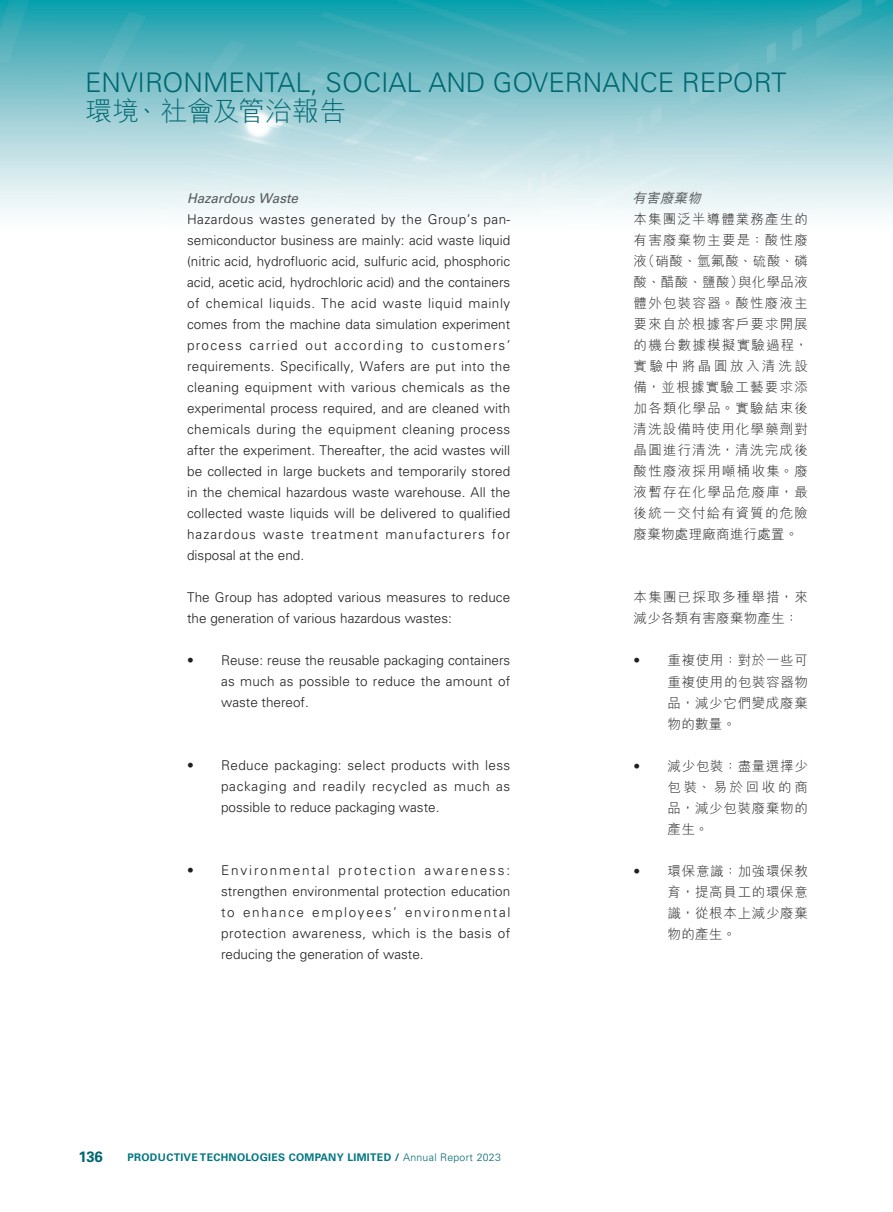
<style>
.page{position:relative;width:893px;height:1212px;background:#fff}
.page>*{position:absolute;margin:0;border:0;box-sizing:border-box;transform-origin:0 0}
.t1{font:300 27px "Univers LT Std";color:#006771}
.t2{font:300 27px "M Hei HK";letter-spacing:-.005em;color:#006771}
.t3{font:700 15px "Univers LT Std";color:#006771}
._00_txt_E{font:300 13.5px/21px "Univers LT Std";letter-spacing:.005em;color:#231f20;text-align:justify}
._000_txt_C{font:300 13.5px/21px "M Hei HK";letter-spacing:.05em;color:#231f20;text-align:justify}
._000_txt_C-2{font:300 13.5px/21px "M Hei HK";letter-spacing:.02em;color:#231f20}
._04_H4_E{font:italic 13.5px "Univers LT Std";color:#57585a}
._004_H4_C{font:italic 500 13.5px "M Hei HK";color:#57585a}
.t4{font:700 10.5px "Univers LT Std";letter-spacing:.03em;color:#007782}
.s1{color:#006771}
.s2{font-weight:300;color:#006771}
.s3{font-family:"Univers LT Std"}
</style>
<div class="page">
<img style="left:0;top:0;width:893px;height:215px">
<h1 class="t1" style="left:85px;top:66px;width:703px">ENVIRONMENTAL, SOCIAL AND GOVERNANCE REPORT</h1>
<h1 class="t2" style="left:85px;top:97px;width:263px">環境、社會及管治報告</h1>
<p class="_04_H4_E" style="left:187px;top:190px;width:113px">Hazardous Waste</p>
<p class="_00_txt_E" style="left:187px;top:208px;width:325px">Hazardous wastes generated by the Group’s pan&shy;semiconductor business are mainly: acid waste liquid (nitric acid, hydrofluoric acid, sulfuric acid, phosphoric acid, acetic acid, hydrochloric acid) and the containers of chemical liquids. The acid waste liquid mainly comes from the machine data simulation experiment process carried out according to customers’ requirements. Specifically, Wafers are put into the cleaning equipment with various chemicals as the experimental process required, and are cleaned with chemicals during the equipment cleaning process after the experiment. Thereafter, the acid wastes will be collected in large buckets and temporarily stored in the chemical hazardous waste warehouse. All the collected waste liquids will be delivered to qualified hazardous waste treatment manufacturers for disposal at the end.</p>
<p class="_00_txt_E" style="left:187px;top:586px;width:325px">The Group has adopted various measures to reduce the generation of various hazardous wastes:</p>
<p class="_00_txt_E" style="left:221px;top:649px;width:291px;text-indent:-34px">• Reuse: reuse the reusable packaging containers as much as possible to reduce the amount of waste thereof.</p>
<p class="_00_txt_E" style="left:221px;top:754px;width:291px;text-indent:-34px">• Reduce packaging: select products with less packaging and readily recycled as much as possible to reduce packaging waste.</p>
<p class="_00_txt_E" style="left:221px;top:859px;width:291px;text-indent:-34px">• Environmental protection awareness: strengthen environmental protection education to enhance employees’ environmental protection awareness, which is the basis of reducing the generation of waste.</p>
<p class="t3" style="left:79px;top:1147px;width:26px">136</p>
<p class="t4" style="left:128px;top:1151px;width:375px">PRODUCTIVE TECHNOLOGIES COMPANY LIMITED <span class="s1">/</span> <span class="s2">Annual Report 2023</span></p>
<p class="_004_H4_C" style="left:632px;top:189px;width:74px">有害廢棄物</p>
<p class="_000_txt_C" style="left:634px;top:209px;width:176px">本集團泛半導體業務產生的有害廢棄物主要是：酸性廢液（硝酸、氫氟酸、硫酸、磷酸、醋酸、鹽酸）與化學品液體外包裝容器。酸性廢液主要來自於根據客戶要求開展的機台數據模擬實驗過程，實驗中將晶圓放入清洗設備，並根據實驗工藝要求添加各類化學品。實驗結束後清洗設備時使用化學藥劑對晶圓進行清洗，清洗完成後酸性廢液採用噸桶收集。廢液暫存在化學品危廢庫，最後統一交付給有資質的危險廢棄物處理廠商進行處置。</p>
<p class="_000_txt_C-2" style="left:634px;top:587px;width:176px">本集團已採取多種舉措，來減少各類有害廢棄物產生：</p>
<p class="_000_txt_C" style="left:668px;top:650px;width:142px;text-indent:-34px"><span class="s3">•</span> 重複使用：對於一些可重複使用的包裝容器物品，減少它們變成廢棄物的數量。</p>
<p class="_000_txt_C" style="left:668px;top:755px;width:142px;text-indent:-34px"><span class="s3">•</span> 減少包裝：盡量選擇少包裝、易於回收的商品，減少包裝廢棄物的產生。</p>
<p class="_000_txt_C" style="left:668px;top:860px;width:142px;text-indent:-34px"><span class="s3">•</span> 環保意識：加強環保教育，提高員工的環保意識，從根本上減少廢棄物的產生。</p>
</div>
